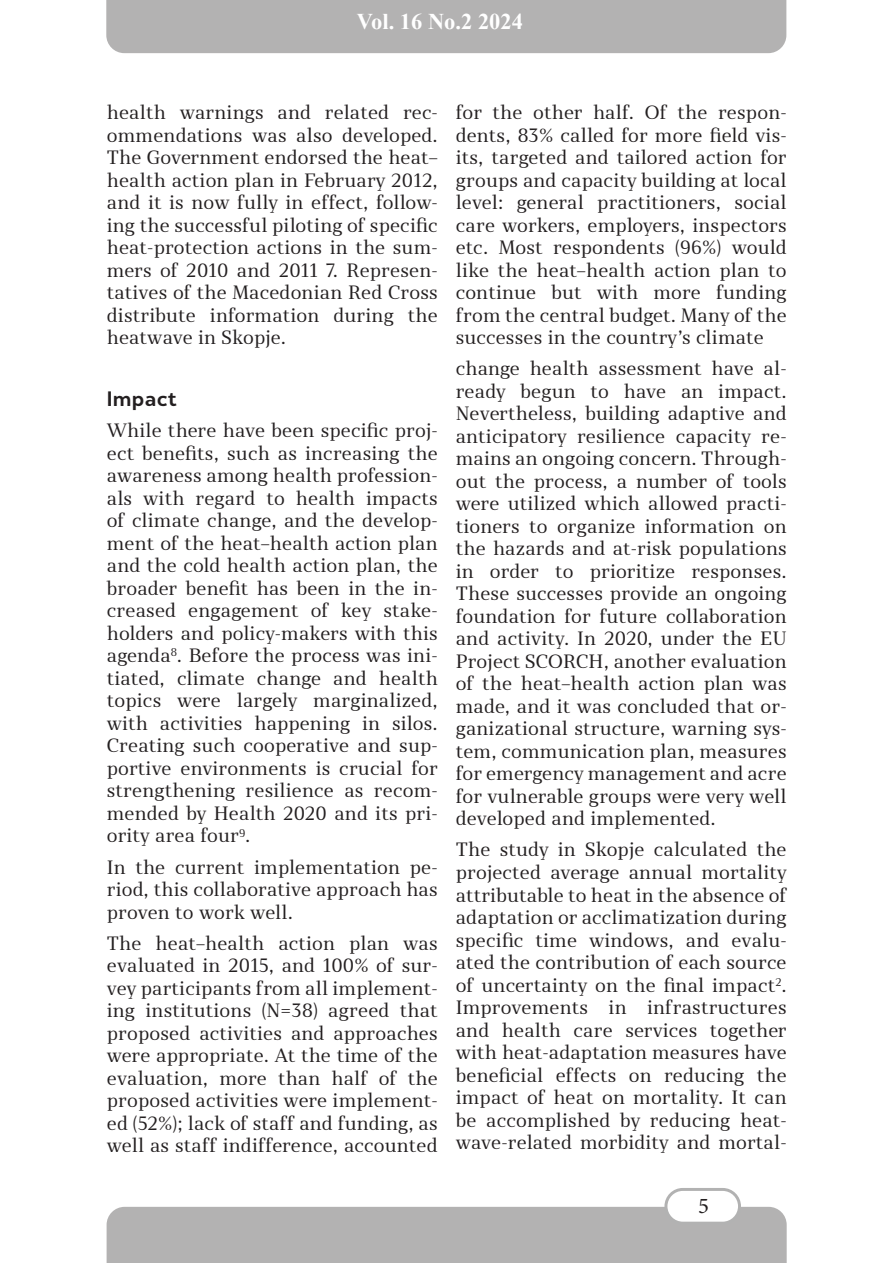
<style>
.page{position:relative;width:893px;height:1263px;background:#fff}
.page>*{position:absolute;margin:0;border:0;box-sizing:border-box;transform-origin:0 0}
.t1{font:700 22.5px "Times New Roman";color:#fff}
.t2{font:22.5px "Minion Pro";color:#231f20}
.t3{font:700 19.5px "Skola Sans";letter-spacing:.01em;color:#231f20}
.t4{font:18px/22.5px "Skola Serif";letter-spacing:.01em;color:#231f20;text-align:justify}
</style>
<div class="page">
<div style="left:106px;top:0;width:680px;height:53px;background:#b3b2b2"></div>
<div style="left:107px;top:1207px;width:680px;height:56px;background:#b3b2b2"></div>
<div style="left:666px;top:1189px;width:73px;height:34px;background:#fff;border-radius:17px"></div>
<div style="left:664px;top:1188px;width:77px;height:36px;border:3px solid #b2b2b2;border-radius:17px"></div>
<p class="t1" style="left:357px;top:6px;width:168px">Vol. 16 No.2 2024</p>
<p class="t4" style="left:107px;top:101px;width:332px">health warnings and related rec&shy;ommendations was also developed.<br>The Government endorsed the heat– health action plan in February 2012, and it is now fully in effect, follow&shy;ing the successful piloting of specific heat-protection actions in the sum&shy;mers of 2010 and 2011 7. Represen&shy;tatives of the Macedonian Red Cross distribute information during the heatwave in Skopje.</p>
<p class="t3" style="left:107px;top:387px;width:72px">Impact</p>
<p class="t4" style="left:107px;top:419px;width:332px">While there have been specific proj&shy;ect benefits, such as increasing the awareness among health profession&shy;als with regard to health impacts of climate change, and the develop&shy;ment of the heat–health action plan and the cold health action plan, the broader benefit has been in the in&shy;creased engagement of key stake&shy;holders and policy-makers with this agenda<sup>8</sup>. Before the process was ini&shy;tiated, climate change and health topics were largely marginalized, with activities happening in silos.<br>Creating such cooperative and sup&shy;portive environments is crucial for strengthening resilience as recom&shy;mended by Health 2020 and its pri&shy;ority area four<sup>9</sup>.</p>
<p class="t4" style="left:107px;top:855px;width:332px">In the current implementation pe&shy;riod, this collaborative approach has proven to work well.</p>
<p class="t4" style="left:107px;top:931px;width:332px">The heat–health action plan was evaluated in 2015, and 100% of sur&shy;vey participants from all implement&shy;ing institutions (N=38) agreed that proposed activities and approaches were appropriate. At the time of the evaluation, more than half of the proposed activities were implement&shy;ed (52%); lack of staff and funding, as well as staff indifference, accounted</p>
<p class="t4" style="left:456px;top:101px;width:332px">for the other half. Of the respon&shy;dents, 83% called for more field vis&shy;its, targeted and tailored action for groups and capacity building at local level: general practitioners, social care workers, employers, inspectors etc. Most respondents (96%) would like the heat–health action plan to continue but with more funding from the central budget. Many of the successes in the country’s climate</p>
<p class="t4" style="left:456px;top:357px;width:332px">change health assessment have al&shy;ready begun to have an impact.<br>Nevertheless, building adaptive and anticipatory resilience capacity re&shy;mains an ongoing concern. Through&shy;out the process, a number of tools were utilized which allowed practi&shy;tioners to organize information on the hazards and at-risk populations in order to prioritize responses.<br>These successes provide an ongoing foundation for future collaboration and activity. In 2020, under the EU Project SCORCH, another evaluation of the heat–health action plan was made, and it was concluded that or&shy;ganizational structure, warning sys&shy;tem, communication plan, measures for emergency management and acre for vulnerable groups were very well developed and implemented.</p>
<p class="t4" style="left:456px;top:838px;width:332px">The study in Skopje calculated the projected average annual mortality attributable to heat in the absence of adaptation or acclimatization during specific time windows, and evalu&shy;ated the contribution of each source of uncertainty on the final impact<sup>2</sup>.<br>Improvements in infrastructures and health care services together with heat-adaptation measures have beneficial effects on reducing the impact of heat on mortality. It can be accomplished by reducing heat&shy;wave-related morbidity and mortal-</p>
<p class="t2" style="left:698px;top:1191px;width:12px">5</p>
</div>
